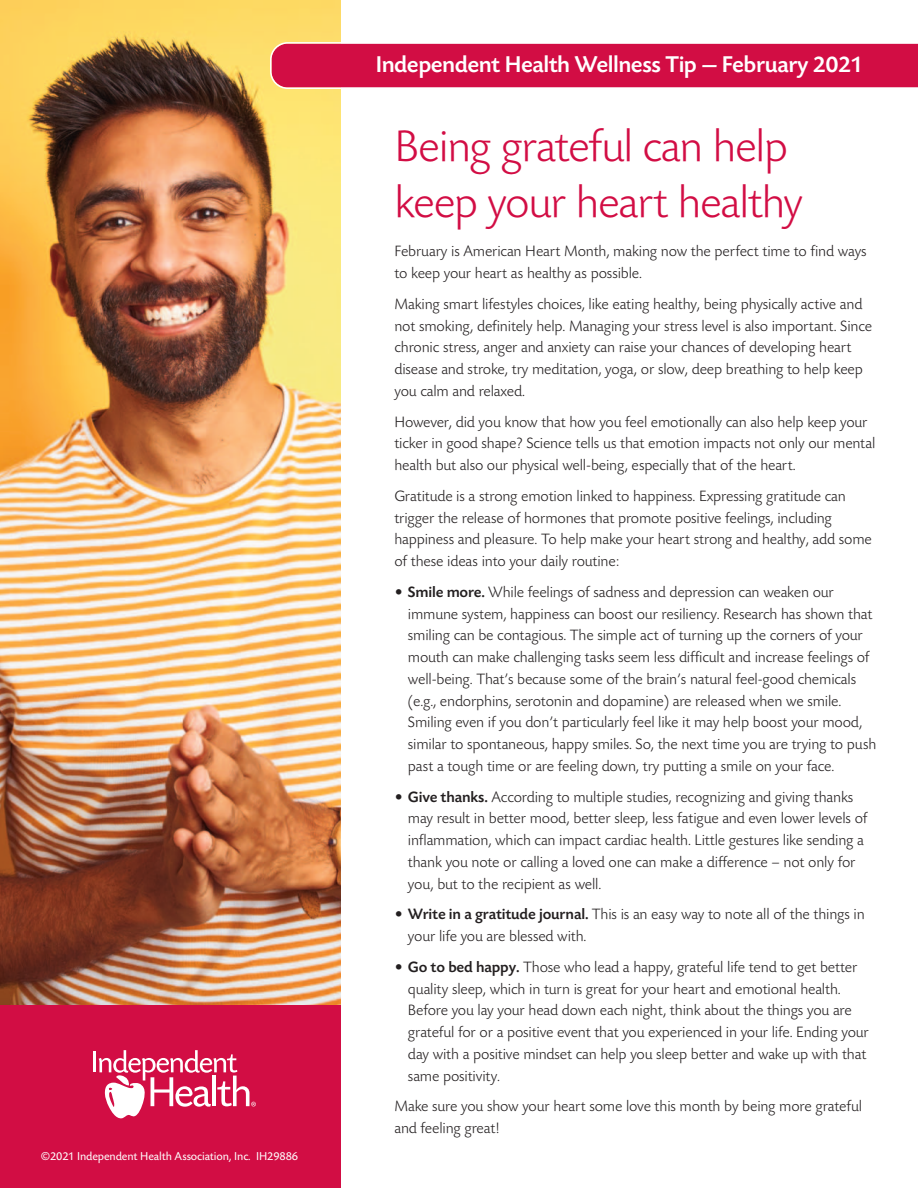
<style>
.page{position:relative;width:918px;height:1188px;background:#fff}
.page>*{position:absolute;margin:0;border:0;box-sizing:border-box;transform-origin:0 0}
.t1{font:300 46.5px/56.4px "Today BEF";letter-spacing:-.025em;color:#d20d44}
.t2{font:500 24px "Today BEF";letter-spacing:-.02em;color:#fff}
.t3{font:300 15.75px/21.8px "Today BEF";letter-spacing:-.01em;color:#231f20}
.t4{font:12px "Today BEF";letter-spacing:-.01em;color:#fff}
.s1{font-weight:500}
</style>
<div class="page">
<img style="left:0;top:0;width:340px;height:1005px">
<div style="left:0;top:1005px;width:340px;height:183px;background:#d20d44"></div>
<svg style="left:270px;top:42px;width:648px;height:47px;background:#d52052"></svg>
<hr style="left:93px;top:1051px;width:3px;height:21px;background:#fff">
<svg style="left:99px;top:1050px;width:157px;height:68px"></svg>
<p class="t4" style="left:41px;top:1152px;width:259px">©2021 Independent Health Association, Inc. IH29886</p>
<h2 class="t2" style="left:376px;top:55px;width:489px">Independent Health Wellness Tip — February 2021</h2>
<h1 class="t1" style="left:394px;top:123px;width:410px">Being grateful can help keep your heart healthy</h1>
<p class="t3" style="left:394px;top:242px;width:474px">February is American Heart Month, making now the perfect time to find ways to keep your heart as healthy as possible.</p>
<p class="t3" style="left:394px;top:295px;width:479px">Making smart lifestyles choices, like eating healthy, being physically active and not smoking, definitely help. Managing your stress level is also important. Since chronic stress, anger and anxiety can raise your chances of developing heart disease and stroke, try meditation, yoga, or slow, deep breathing to help keep you calm and relaxed.</p>
<p class="t3" style="left:394px;top:412px;width:482px">However, did you know that how you feel emotionally can also help keep your ticker in good shape? Science tells us that emotion impacts not only our mental health but also our physical well-being, especially that of the heart.</p>
<p class="t3" style="left:394px;top:487px;width:479px">Gratitude is a strong emotion linked to happiness. Expressing gratitude can trigger the release of hormones that promote positive feelings, including happiness and pleasure. To help make your heart strong and healthy, add some of these ideas into your daily routine:</p>
<p class="t3" style="left:408px;top:583px;width:470px;text-indent:-13px"><span class="s1">• Smile more.</span> While feelings of sadness and depression can weaken our immune system, happiness can boost our resiliency. Research has shown that smiling can be contagious. The simple act of turning up the corners of your mouth can make challenging tasks seem less difficult and increase feelings of well-being. That’s because some of the brain’s natural feel-good chemicals (e.g., endorphins, serotonin and dopamine) are released when we smile.<br>Smiling even if you don’t particularly feel like it may help boost your mood, similar to spontaneous, happy smiles. So, the next time you are trying to push past a tough time or are feeling down, try putting a smile on your face.</p>
<p class="t3" style="left:408px;top:787px;width:461px;text-indent:-13px"><span class="s1">• Give thanks.</span> According to multiple studies, recognizing and giving thanks may result in better mood, better sleep, less fatigue and even lower levels of inflammation, which can impact cardiac health. Little gestures like sending a thank you note or calling a loved one can make a difference – not only for you, but to the recipient as well.</p>
<p class="t3" style="left:408px;top:905px;width:458px;text-indent:-13px"><span class="s1">• Write in a gratitude journal.</span> This is an easy way to note all of the things in your life you are blessed with.</p>
<p class="t3" style="left:408px;top:958px;width:463px;text-indent:-13px"><span class="s1">• Go to bed happy.</span> Those who lead a happy, grateful life tend to get better quality sleep, which in turn is great for your heart and emotional health.<br>Before you lay your head down each night, think about the things you are grateful for or a positive event that you experienced in your life. Ending your day with a positive mindset can help you sleep better and wake up with that same positivity.</p>
<p class="t3" style="left:394px;top:1097px;width:469px">Make sure you show your heart some love this month by being more grateful and feeling great!</p>
</div>
